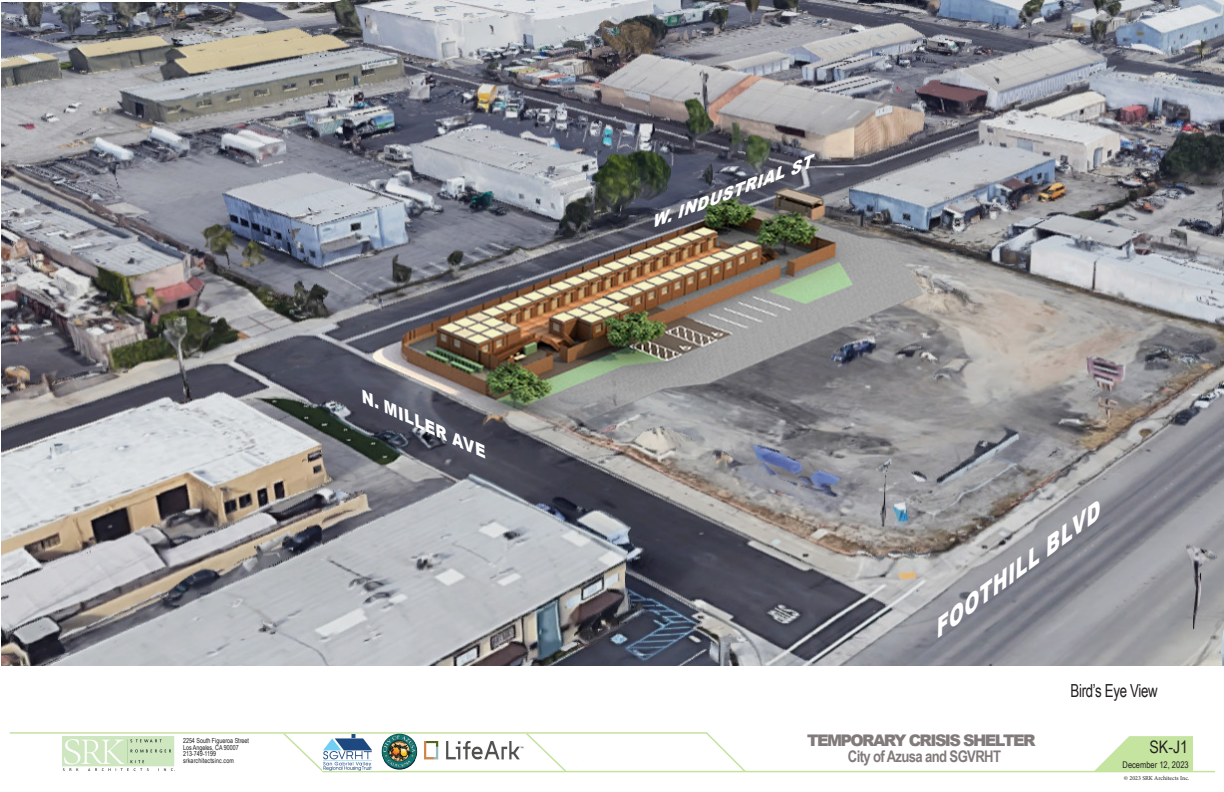
<style>
.page{position:relative;width:1224px;height:792px;background:#fff}
.page>*{position:absolute;margin:0;border:0;box-sizing:border-box;transform-origin:0 0}
.t1{font:italic 900 22px "Arial";color:#fff}
.t2{font:18px "Arial Narrow";letter-spacing:-.02em;color:#231f20;scale:.9 1}
.t3{font:17.2px "Arial Narrow";color:#231f20}
.t4{font:italic 900 16px "Arial";color:#fff}
.t5{font:900 16px "Arial";letter-spacing:-.1em;color:#827a7a}
.t6{font:700 16px "Arial Narrow";letter-spacing:-.04em;color:#827a7a}
.t7{font:9.2px "Arial Narrow";color:#231f20}
.t8{font:6.9px/6.9px "Arial Narrow";color:#1d1d1b;scale:.95 1}
.t9{font:6px "Minion Pro";color:#231f20}
</style>
<div class="page">
<svg style="left:10px;top:732px;width:1205px;height:41px"></svg>
<img style="left:2px;top:0;width:1222px;height:666px">
<img style="left:423px;top:741px;width:103px;height:21px">
<img style="left:323px;top:735px;width:56px;height:36px">
<img style="left:381px;top:734px;width:36px;height:36px;border-radius:18px">
<p class="t4" style="left:369px;top:386px;width:138px;rotate:25deg">N. MILLER AVE</p>
<p class="t4" style="left:646px;top:212px;width:173px;rotate:-21deg">W. INDUSTRIAL ST</p>
<p class="t1" style="left:922px;top:619px;width:205px;rotate:-36deg">FOOTHILL BLVD</p>
<p class="t2" style="left:1071px;top:677px;width:98px">Bird’s Eye View</p>
<p class="t8" style="left:183px;top:737px;width:71px">2254 South Figueroa Street<br>Los Angeles, CA 90007<br>213-749-1199 srkarchitectsinc.com</p>
<h3 class="t5" style="left:807px;top:729px;width:230px">TEMPORARY CRISIS SHELTER</h3>
<h3 class="t6" style="left:848px;top:744px;width:155px">City of Azusa and SGVRHT</h3>
<p class="t3" style="left:1150px;top:735px;width:40px">SK-J1</p>
<p class="t7" style="left:1123px;top:758px;width:68px">December 12, 2023</p>
<p class="t9" style="left:1124px;top:774px;width:67px">© 2023 SRK Architects Inc.</p>
</div>
